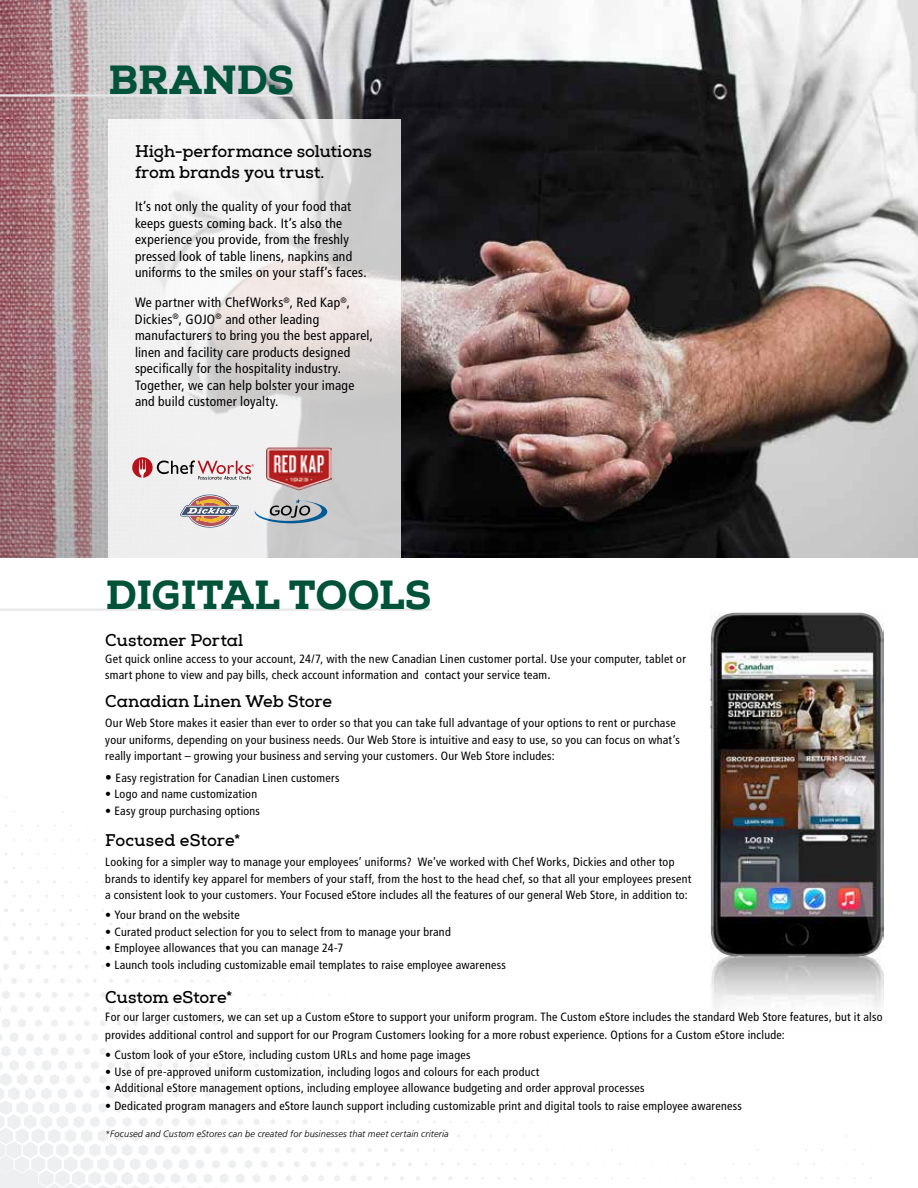
<style>
.page{position:relative;width:918px;height:1188px;background:#fff}
.page>*{position:absolute;margin:0;border:0;box-sizing:border-box;transform-origin:0 0}
.t1{font:800 40.5px "Nexa Slab";letter-spacing:-.015em;color:#005238}
.t2{font:700 16.5px/21px "Nexa Slab";color:#000}
.t3{font:condensed 13.5px/16.5px "Frutiger";letter-spacing:.02em;color:#000}
.t4{font:condensed 12px/16.5px "Frutiger LT Std";letter-spacing:.02em;color:#000}
.t5{font:italic 300 9.3px "Frutiger";letter-spacing:.015em;color:#000}
.s1{font-size:13.5px}
</style>
<div class="page">
<img style="left:572px;top:0;width:346px;height:557px">
<img style="left:0;top:0;width:572px;height:557px">
<svg style="left:0;top:797px;width:871px;height:391px"></svg>
<hr style="left:0;top:94px;width:293px;height:3px;background:#e6e7e8">
<hr style="left:0;top:609px;width:431px;height:2px;background:#e6e7e8">
<svg style="left:108px;top:119px;width:292px;height:438px;fill:#efeeee"></svg>
<div style="left:701px;top:612px;width:213px;height:421px;background:#fff"></div>
<img style="left:711px;top:612px;width:172px;height:396px">
<svg style="left:180px;top:495px;width:59px;height:33px"></svg>
<svg style="left:255px;top:499px;width:72px;height:24px"></svg>
<svg style="left:132px;top:457px;width:122px;height:23px"></svg>
<img style="left:266px;top:444px;width:65px;height:48px">
<h1 class="t1" style="left:108px;top:55px;width:187px">BRANDS</h1>
<h2 class="t2" style="left:135px;top:141px;width:238px">High-performance solutions from brands you trust.</h2>
<p class="t3" style="left:135px;top:198px;width:233px">It’s not only the quality of your food that keeps guests coming back. It’s also the experience you provide, from the freshly pressed look of table linens, napkins and uniforms to the smiles on your staff’s faces.</p>
<p class="t3" style="left:135px;top:294px;width:240px">We partner with ChefWorks<sup>®</sup>, Red Kap<sup>®</sup>, Dickies<sup>®</sup>, GOJO<sup>®</sup> and other leading manufacturers to bring you the best apparel, linen and facility care products designed specifically for the hospitality industry.<br>Together, we can help bolster your image and build customer loyalty.</p>
<h1 class="t1" style="left:106px;top:569px;width:327px">DIGITAL TOOLS</h1>
<h2 class="t2" style="left:105px;top:631px;width:140px">Customer Portal</h2>
<p class="t4" style="left:105px;top:651px;width:582px">Get quick online access to your account, 24/7, with the new Canadian Linen customer portal. Use your computer, tablet or smart phone to view and pay bills, check account information and contact your service team<span class="s1">.</span></p>
<h2 class="t2" style="left:105px;top:691px;width:228px">Canadian Linen Web Store</h2>
<p class="t4" style="left:105px;top:715px;width:576px">Our Web Store makes it easier than ever to order so that you can take full advantage of your options to rent or purchase your uniforms, depending on your business needs. Our Web Store is intuitive and easy to use, so you can focus on what’s really important – growing your business and serving your customers. Our Web Store includes:</p>
<p class="t4" style="left:105px;top:769px;width:236px"><span class="s1">•</span> Easy registration for Canadian Linen customers</p>
<p class="t4" style="left:105px;top:786px;width:153px">• Logo and name customization</p>
<p class="t4" style="left:105px;top:802px;width:156px">• Easy group purchasing options</p>
<h2 class="t2" style="left:105px;top:830px;width:137px">Focused eStore*</h2>
<p class="t4" style="left:105px;top:854px;width:588px">Looking for a simpler way to manage your employees’ uniforms? We’ve worked with Chef Works, Dickies and other top brands to identify key apparel for members of your staff, from the host to the head chef, so that all your employees present a consistent look to your customers. Your Focused eStore includes all the features of our general Web Store, in addition to:</p>
<p class="t4" style="left:105px;top:907px;width:136px">• Your brand on the website</p>
<p class="t4" style="left:105px;top:923px;width:347px">• Curated product selection for you to select from to manage your brand</p>
<p class="t4" style="left:105px;top:940px;width:239px">• Employee allowances that you can manage 24-7</p>
<p class="t4" style="left:105px;top:956px;width:402px">• Launch tools including customizable email templates to raise employee awareness</p>
<h2 class="t2" style="left:105px;top:987px;width:129px">Custom eStore*</h2>
<p class="t4" style="left:105px;top:1008px;width:779px;line-height:18px">For our larger customers, we can set up a Custom eStore to support your uniform program. The Custom eStore includes the standard Web Store features, but it also provides additional control and support for our Program Customers looking for a more robust experience. Options for a Custom eStore include:</p>
<p class="t4" style="left:105px;top:1047px;width:367px">• Custom look of your eStore, including custom URLs and home page images</p>
<p class="t4" style="left:105px;top:1063px;width:436px">• Use of pre-approved uniform customization, including logos and colours for each product</p>
<p class="t4" style="left:105px;top:1080px;width:541px">• Additional eStore management options, including employee allowance budgeting and order approval processes</p>
<p class="t4" style="left:105px;top:1098px;width:638px">• Dedicated program managers and eStore launch support including customizable print and digital tools to raise employee awareness</p>
<p class="t5" style="left:105px;top:1129px;width:345px">*Focused and Custom eStores can be created for businesses that meet certain criteria</p>
</div>
